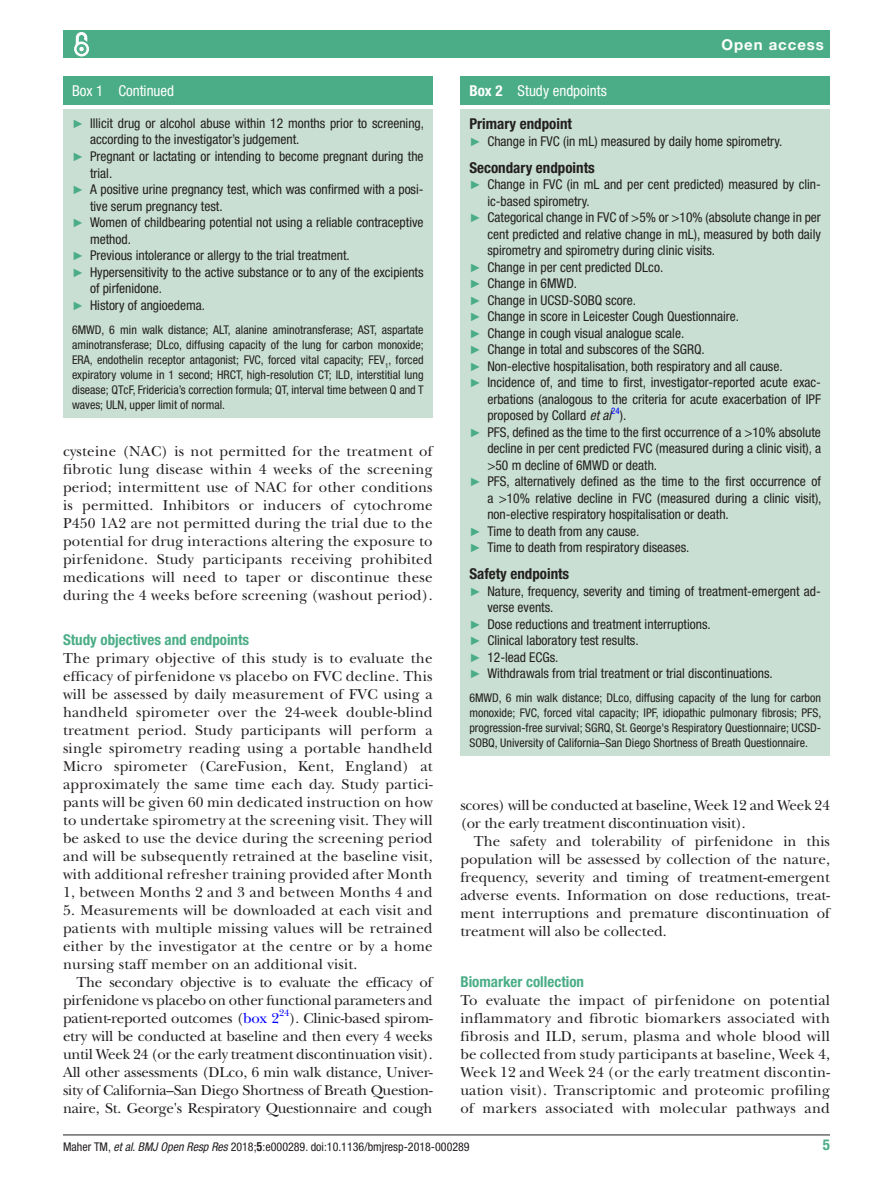
<style>
.page{position:relative;width:893px;height:1191px;background:#fff}
.page>*{position:absolute;margin:0;border:0;box-sizing:border-box;transform-origin:0 0}
.t1{font:15px/18px "New Baskerville";color:#231f20;text-align:justify}
.t2{font:700 condensed 15px/32.8px "Helvetica Neue LT Std";color:#231f20}
.t3{font:700 condensed 15px "Helvetica Neue LT Std";color:#4bad87}
.t4{font:condensed 15px "Helvetica Neue LT Std";color:#fff}
.t5{font:700 15px "Helvetica Neue LT Std";letter-spacing:.065em;color:#fff}
.t6{font:condensed 13.5px "Helvetica Neue LT Std";color:#231f20}
.t7{font:condensed 12px/15px "Helvetica Neue LT Std";color:#231f20;text-align:justify}
.t8{font:9.9px "New Baskerville";color:#00f}
.s1{font-family:"Arial";font-stretch:normal;font-size:12px;color:#4bad87}
.s2{color:#00f}
.s3{color:#fff}
.s4{font-weight:400;color:#fff}
.s5{font-style:italic}
.s6{font-family:"Helvetica";font-weight:700}
</style>
<div class="page">
<hr style="left:63px;top:1134px;width:767px;height:1px;background:#231f20">
<div style="left:63px;top:31px;width:767px;height:27px;background:#4bad87"></div>
<svg style="left:74px;top:32px;width:15px;height:25px"></svg>
<div style="left:78px;top:45px;width:7px;height:8px;border:1px solid #4bad87;border-radius:50%"></div>
<div style="left:460px;top:76px;width:370px;height:29px;background:#4bad87"></div>
<div style="left:460px;top:109px;width:370px;height:647px;background:#c9dfd3"></div>
<div style="left:63px;top:76px;width:370px;height:29px;background:#4bad87"></div>
<div style="left:63px;top:109px;width:370px;height:308px;background:#c9dfd3"></div>
<p class="t4" style="left:72px;top:82px;width:104px">Box 1 Continued</p>
<p class="t6" style="left:72px;top:115px;width:354px"><span class="s1">►</span> Illicit drug or alcohol abuse within 12 months prior to screening,</p>
<p class="t6" style="left:90px;top:132px;width:211px">according to the investigator’s judgement.</p>
<p class="t6" style="left:72px;top:148px;width:353px"><span class="s1">►</span> Pregnant or lactating or intending to become pregnant during the</p>
<p class="t6" style="left:90px;top:165px;width:24px">trial.</p>
<p class="t6" style="left:72px;top:181px;width:353px"><span class="s1">►</span> A positive urine pregnancy test, which was confirmed with a posi-</p>
<p class="t6" style="left:90px;top:198px;width:134px">tive serum pregnancy test.</p>
<p class="t6" style="left:72px;top:214px;width:353px"><span class="s1">►</span> Women of childbearing potential not using a reliable contraceptive</p>
<p class="t6" style="left:90px;top:231px;width:42px">method.</p>
<p class="t6" style="left:72px;top:247px;width:279px"><span class="s1">►</span> Previous intolerance or allergy to the trial treatment.</p>
<p class="t6" style="left:72px;top:264px;width:353px"><span class="s1">►</span> Hypersensitivity to the active substance or to any of the excipients</p>
<p class="t6" style="left:90px;top:280px;width:73px">of pirfenidone.</p>
<p class="t6" style="left:72px;top:297px;width:135px"><span class="s1">►</span> History of angioedema.</p>
<p class="t7" style="left:72px;top:322px;width:353px">6MWD, 6 min walk distance; ALT, alanine aminotransferase; AST, aspartate aminotransferase; DLco, diffusing capacity of the lung for carbon monoxide; ERA, endothelin receptor antagonist; FVC, forced vital capacity; FEV<sub>1</sub>, forced expiratory volume in 1 second; HRCT, high-resolution CT; ILD, interstitial lung disease; QTcF, Fridericia’s correction formula; QT, interval time between Q and T waves; ULN, upper limit of normal.</p>
<p class="t1" style="left:63px;top:442px;width:371px">cysteine (NAC) is not permitted for the treatment of fibrotic lung disease within 4 weeks of the screening period; intermittent use of NAC for other conditions is permitted. Inhibitors or inducers of cytochrome P450 1A2 are not permitted during the trial due to the potential for drug interactions altering the exposure to pirfenidone. Study participants receiving prohibited medications will need to taper or discontinue these during the 4 weeks before screening (washout period).</p>
<p class="t3" style="left:63px;top:630px;width:188px">Study objectives and endpoints</p>
<p class="t1" style="left:63px;top:649px;width:371px">The primary objective of this study is to evaluate the efficacy of pirfenidone vs placebo on FVC decline. This will be assessed by daily measurement of FVC using a handheld spirometer over the 24-week double-blind treatment period. Study participants will perform a single spirometry reading using a portable handheld Micro spirometer (CareFusion, Kent, England) at approximately the same time each day. Study partici&shy;pants will be given 60 min dedicated instruction on how to undertake spirometry at the screening visit. They will be asked to use the device during the screening period and will be subsequently retrained at the baseline visit, with additional refresher training provided after Month 1, between Months 2 and 3 and between Months 4 and</p>
<p class="t1" style="left:63px;top:901px;width:371px">5. Measurements will be downloaded at each visit and patients with multiple missing values will be retrained either by the investigator at the centre or by a home nursing staff member on an additional visit.</p>
<p class="t1" style="left:63px;top:973px;width:371px;text-indent:14px">The secondary objective is to evaluate the efficacy of pirfenidone vs placebo on other functional parameters and patient-reported outcomes (<span class="s2">box 2</span></p>
<p class="t8" style="left:279px;top:1007px;width:12px">24</p>
<p class="t1" style="left:63px;top:1009px;width:371px;text-indent:226px">). Clinic-based spirom&shy;etry will be conducted at baseline and then every 4 weeks until Week 24 (or the early treatment discontinuation visit).<br>All other assessments (DLco, 6 min walk distance, Univer&shy;sity of California–San Diego Shortness of Breath Question&shy;naire, St. George's Respiratory Questionnaire and cough</p>
<p class="t5" style="left:721px;top:35px;width:104px">Open access</p>
<p class="t2" style="left:469px;top:74px;width:139px"><span class="s3">Box 2</span> <span class="s4">Study endpoints<br></span>Primary endpoint</p>
<p class="t6" style="left:469px;top:133px;width:315px"><span class="s1">►</span> Change in FVC (in mL) measured by daily home spirometry.</p>
<p class="t2" style="left:469px;top:151px;width:127px">Secondary endpoints</p>
<p class="t6" style="left:469px;top:176px;width:353px"><span class="s1">►</span> Change in FVC (in mL and per cent predicted) measured by clin-</p>
<p class="t6" style="left:487px;top:193px;width:104px">ic-based spirometry.</p>
<p class="t6" style="left:469px;top:209px;width:353px"><span class="s1">►</span> Categorical change in FVC of &gt;5% or &gt;10% (absolute change in per</p>
<p class="t6" style="left:487px;top:226px;width:335px">cent predicted and relative change in mL), measured by both daily</p>
<p class="t6" style="left:487px;top:242px;width:229px">spirometry and spirometry during clinic visits.</p>
<p class="t6" style="left:469px;top:259px;width:195px"><span class="s1">►</span> Change in per cent predicted DLco.</p>
<p class="t6" style="left:469px;top:275px;width:109px"><span class="s1">►</span> Change in 6MWD.</p>
<p class="t6" style="left:469px;top:292px;width:168px"><span class="s1">►</span> Change in UCSD-SOBQ score.</p>
<p class="t6" style="left:469px;top:308px;width:271px"><span class="s1">►</span> Change in score in Leicester Cough Questionnaire.</p>
<p class="t6" style="left:469px;top:325px;width:216px"><span class="s1">►</span> Change in cough visual analogue scale.</p>
<p class="t6" style="left:469px;top:341px;width:237px"><span class="s1">►</span> Change in total and subscores of the SGRQ.</p>
<p class="t6" style="left:469px;top:358px;width:315px"><span class="s1">►</span> Non-elective hospitalisation, both respiratory and all cause.</p>
<p class="t6" style="left:469px;top:374px;width:353px"><span class="s1">►</span> Incidence of, and time to first, investigator-reported acute exac-</p>
<p class="t6" style="left:487px;top:391px;width:335px">erbations (analogous to the criteria for acute exacerbation of IPF</p>
<p class="t6" style="left:487px;top:407px;width:140px">proposed by Collard <span class="s5">et al</span><sup>24</sup>).</p>
<p class="t6" style="left:469px;top:424px;width:353px"><span class="s1">►</span> PFS, defined as the time to the first occurrence of a &gt;10% absolute</p>
<p class="t6" style="left:487px;top:440px;width:335px">decline in per cent predicted FVC (measured during a clinic visit), a</p>
<p class="t6" style="left:487px;top:457px;width:171px">&gt;50 m decline of 6MWD or death.</p>
<p class="t6" style="left:469px;top:473px;width:353px"><span class="s1">►</span> PFS, alternatively defined as the time to the first occurrence of</p>
<p class="t6" style="left:487px;top:490px;width:336px">a &gt;10% relative decline in FVC (measured during a clinic visit),</p>
<p class="t6" style="left:487px;top:506px;width:243px">non-elective respiratory hospitalisation or death.</p>
<p class="t6" style="left:469px;top:523px;width:172px"><span class="s1">►</span> Time to death from any cause.</p>
<p class="t6" style="left:469px;top:539px;width:222px"><span class="s1">►</span> Time to death from respiratory diseases.</p>
<p class="t2" style="left:469px;top:557px;width:101px">Safety endpoints</p>
<p class="t6" style="left:469px;top:583px;width:353px"><span class="s1">►</span> Nature, frequency, severity and timing of treatment-emergent ad-</p>
<p class="t6" style="left:487px;top:599px;width:68px">verse events.</p>
<p class="t6" style="left:469px;top:616px;width:243px"><span class="s1">►</span> Dose reductions and treatment interruptions.</p>
<p class="t6" style="left:469px;top:632px;width:171px"><span class="s1">►</span> Clinical laboratory test results.</p>
<p class="t6" style="left:469px;top:649px;width:91px"><span class="s1">►</span> 12-lead ECGs.</p>
<p class="t6" style="left:469px;top:665px;width:305px"><span class="s1">►</span> Withdrawals from trial treatment or trial discontinuations.</p>
<p class="t7" style="left:469px;top:690px;width:354px">6MWD, 6 min walk distance; DLco, diffusing capacity of the lung for carbon monoxide; FVC, forced vital capacity; IPF, idiopathic pulmonary fibrosis; PFS, progression-free survival; SGRQ, St. George's Respiratory Questionnaire; UCSD-SOBQ, University of California–San Diego Shortness of Breath Questionnaire.</p>
<p class="t1" style="left:460px;top:796px;width:371px">scores) will be conducted at baseline, Week 12 and Week 24 (or the early treatment discontinuation visit).</p>
<p class="t1" style="left:460px;top:832px;width:371px;text-indent:14px">The safety and tolerability of pirfenidone in this population will be assessed by collection of the nature, frequency, severity and timing of treatment-emergent adverse events. Information on dose reductions, treat&shy;ment interruptions and premature discontinuation of treatment will also be collected.</p>
<p class="t3" style="left:460px;top:972px;width:125px">Biomarker collection</p>
<p class="t1" style="left:460px;top:991px;width:371px">To evaluate the impact of pirfenidone on potential inflammatory and fibrotic biomarkers associated with fibrosis and ILD, serum, plasma and whole blood will be collected from study participants at baseline, Week 4, Week 12 and Week 24 (or the early treatment discontin&shy;uation visit). Transcriptomic and proteomic profiling of markers associated with molecular pathways and</p>
<p class="t7" style="left:63px;top:1138px;width:408px">Maher TM, <span class="s5">et al</span>. <span class="s5">BMJ Open Resp Res</span> 2018;<span class="s6">5</span>:e000289. doi:10.1136/bmjresp-2018-000289</p>
<p class="t3" style="left:823px;top:1135px;width:9px">5</p>
</div>
